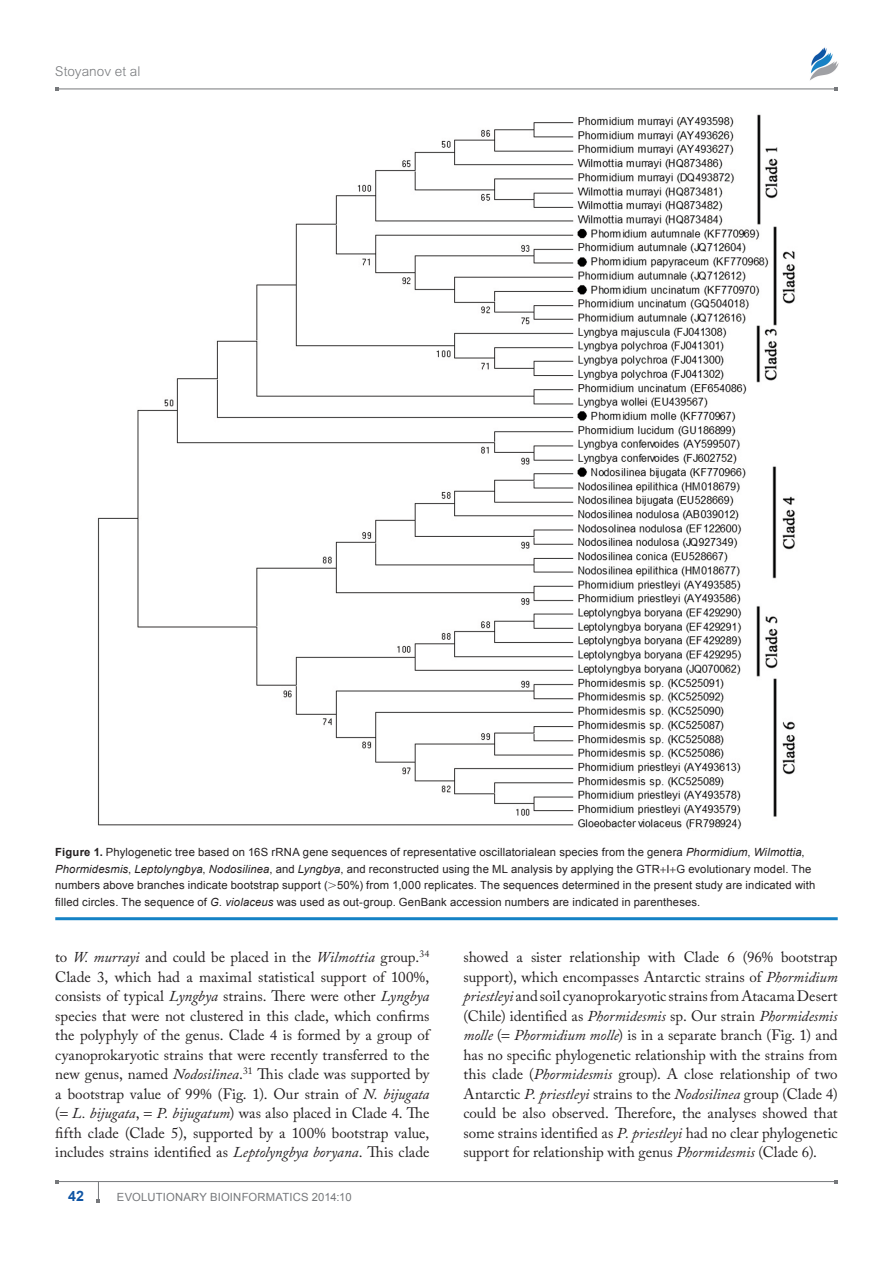
<style>
.page{position:relative;width:893px;height:1263px;background:#fff}
.page>*{position:absolute;margin:0;border:0;box-sizing:border-box;transform-origin:0 0}
.Tx{font:15px/19.5px "Adobe Caslon Pro";color:#231f20;text-align:justify}
.t1{font:700 14.25px "Arial";color:#1055a4}
.t2{font:300 13.5px "Arial MT Std";letter-spacing:.005em;color:#76787b}
.FigC{font:11.25px/16.5px "Arial";letter-spacing:.015em;color:#231f20}
.t3{font:11.25px "Arial";letter-spacing:.015em;color:#76787b}
.s1{font-style:italic}
.s2{font-weight:700}
.s3{font-family:"Mathematical Pi One"}
</style>
<div class="page">
<hr style="left:57px;top:89px;width:779px;height:1px;background:#76787b">
<hr style="left:57px;top:1181px;width:779px;height:1px;background:#76787b">
<img style="left:810px;top:47px;width:29px;height:33px">
<svg style="left:97px;top:1182px;width:3px;height:20px"></svg>
<hr style="left:55px;top:917px;width:783px;height:3px;background:#1582c5">
<img style="left:97px;top:114px;width:698px;height:716px">
<p class="t2" style="left:55px;top:63px;width:87px">Stoyanov et al</p>
<p class="FigC" style="left:55px;top:844px;width:751px;text-indent:248px">gene sequences of representative oscillatorialean species from the genera <span class="s1">Phormidium</span>, <span class="s1">Wilmottia</span>,<br><span class="s1">Phormidesmis</span>, <span class="s1">Leptolyngbya</span>, <span class="s1">Nodosilinea</span>, and <span class="s1">Lyngbya</span>, and reconstructed using the ML analysis by applying the GTR</p>
<p class="FigC" style="left:55px;top:844px;width:230px"><span class="s2">Figure 1.</span> Phylogenetic tree based on 16S rRNA</p>
<p class="FigC" style="left:55px;top:861px;width:762px;text-indent:611px">I G evolutionary model. The numbers above branches indicate bootstrap support (<span class="s3">.</span>50%) from 1,000 replicates. The sequences determined in the present study are indicated with filled circles. The sequence of <span class="s1">G. violaceus</span> was used as out-group. GenBank accession numbers are indicated in parentheses.</p>
<p class="Tx" style="left:55px;top:947px;width:376px">to <span class="s1">W. murrayi</span> and could be placed in the <span class="s1">Wilmottia</span> group.<sup>34<br></sup>Clade 3, which had a maximal statistical support of 100%, consists of typical <span class="s1">Lyngbya</span> strains. There were other <span class="s1">Lyngbya </span>species that were not clustered in this clade, which confirms the polyphyly of the genus. Clade 4 is formed by a group of cyanoprokaryotic strains that were recently transferred to the new genus, named <span class="s1">Nodosilinea</span>.<sup>31</sup> This clade was supported by a bootstrap value of 99% (Fig. 1). Our strain of <span class="s1">N. bijugata </span>( <span class="s1">L. bijugata</span>, <span class="s1">P. bijugatum</span>) was also placed in Clade 4. The fifth clade (Clade 5), supported by a 100% bootstrap value, includes strains identified as <span class="s1">Leptolyngbya boryana</span>. This clade</p>
<p class="Tx" style="left:463px;top:947px;width:376px">showed a sister relationship with Clade 6 (96% bootstrap support), which encompasses Antarctic strains of <span class="s1">Phormidium priestleyi</span> and soil cyanoprokaryotic strains from Atacama Desert (Chile) identified as <span class="s1">Phormidesmis</span> sp. Our strain <span class="s1">Phormidesmis molle</span> ( <span class="s1">Phormidium molle</span>) is in a separate branch (Fig. 1) and has no specific phylogenetic relationship with the strains from this clade (<span class="s1">Phormidesmis</span> group). A close relationship of two Antarctic <span class="s1">P. priestleyi</span> strains to the <span class="s1">Nodosilinea</span> group (Clade 4) could be also observed. Therefore, the analyses showed that some strains identified as <span class="s1">P. priestleyi</span> had no clear phylogenetic support for relationship with genus <span class="s1">Phormidesmis</span> (Clade 6).</p>
<p class="t1" style="left:68px;top:1186px;width:17px">42</p>
<p class="t3" style="left:117px;top:1189px;width:236px">Evolutionary Bioinformatics 2014:10</p>
</div>
